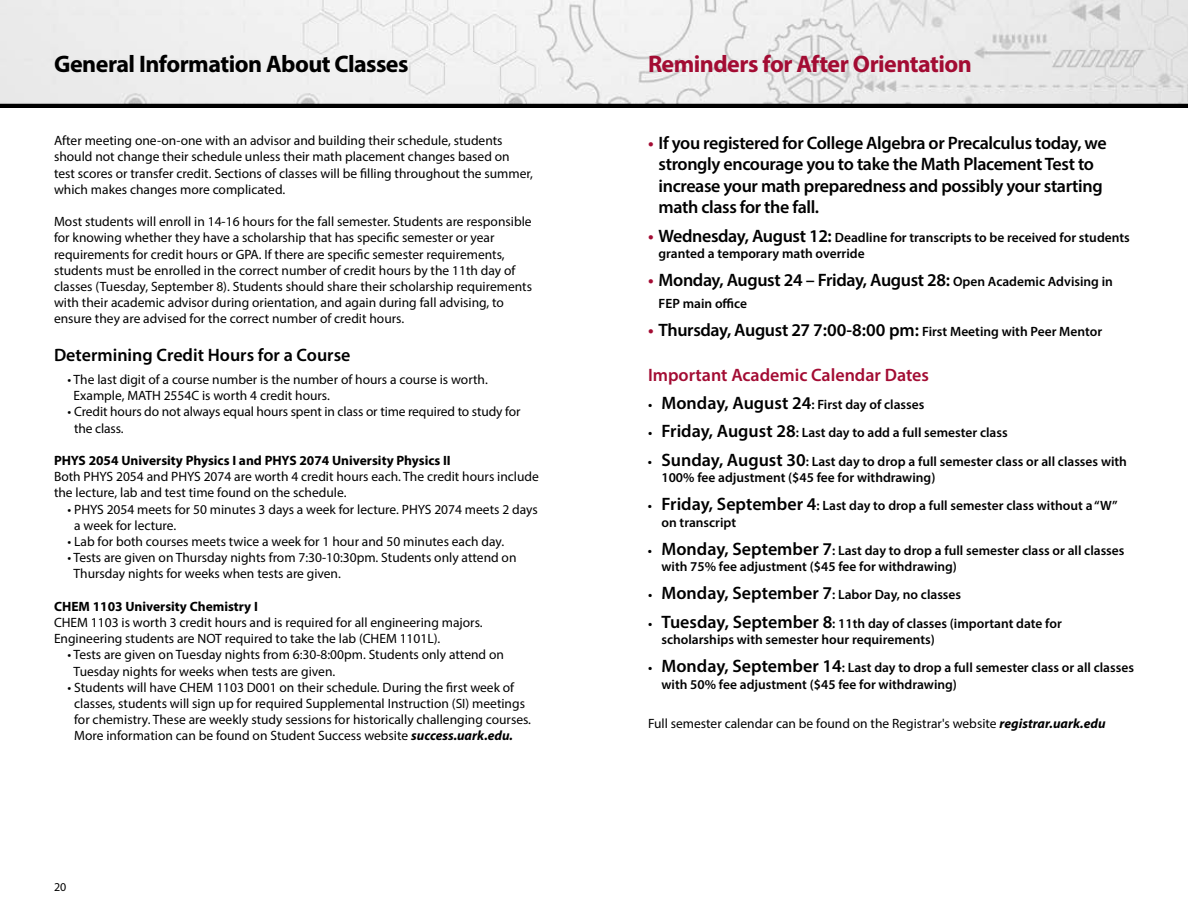
<style>
.page{position:relative;width:1188px;height:918px;background:#fff}
.page>*{position:absolute;margin:0;border:0;box-sizing:border-box;transform-origin:0 0}
.t1{font:700 24px "Myriad Pro";letter-spacing:-.025em;color:#000}
.t2{font:700 24px "Myriad Pro";letter-spacing:-.025em;color:#a30c33}
.t3{font:600 18px/21.6px "Myriad Pro";letter-spacing:-.02em;color:#000}
.t4{font:600 18px "Myriad Pro";color:#000}
.t5{font:600 18px "Myriad Pro";color:#a30c33}
.t6{font:13.5px/16.2px "Myriad Pro";color:#000}
.t7{font:600 13.5px/16.2px "Myriad Pro";color:#000}
.t8{font:700 13.5px "Myriad Pro";color:#000}
.t9{font:12px "Myriad Pro";color:#000}
.s1{font-weight:700;font-style:italic}
.s2{color:#a30c33}
.s3{font-size:18px;color:#a30c33}
.s4{font-size:18px}
.s5{font-size:13.5px}
</style>
<div class="page">
<hr style="left:0;top:104px;width:1188px;height:4px;background:#000">
<img style="left:0;top:0;width:1188px;height:103px">
<h1 class="t1" style="left:54px;top:48px;width:356px">General Information About Classes</h1>
<p class="t6" style="left:54px;top:132px;width:481px">After meeting one-on-one with an advisor and building their schedule, students should not change their schedule unless their math placement changes based on test scores or transfer credit. Sections of classes will be filling throughout the summer, which makes changes more complicated.</p>
<p class="t6" style="left:54px;top:213px;width:480px">Most students will enroll in 14-16 hours for the fall semester. Students are responsible for knowing whether they have a scholarship that has specific semester or year requirements for credit hours or GPA. If there are specific semester requirements, students must be enrolled in the correct number of credit hours by the 11th day of classes (Tuesday, September 8). Students should share their scholarship requirements with their academic advisor during orientation, and again during fall advising, to ensure they are advised for the correct number of credit hours.</p>
<h2 class="t4" style="left:54px;top:344px;width:298px">Determining Credit Hours for a Course</h2>
<p class="t6" style="left:74px;top:371px;width:416px;text-indent:-6px">• The last digit of a course number is the number of hours a course is worth.<br>Example, MATH 2554C is worth 4 credit hours.</p>
<p class="t6" style="left:74px;top:404px;width:448px;text-indent:-7px">• Credit hours do not always equal hours spent in class or time required to study for the class.</p>
<p class="t8" style="left:54px;top:452px;width:398px">PHYS 2054 University Physics I and PHYS 2074 University Physics II</p>
<p class="t6" style="left:54px;top:468px;width:486px">Both PHYS 2054 and PHYS 2074 are worth 4 credit hours each. The credit hours include the lecture, lab and test time found on the schedule.</p>
<p class="t6" style="left:74px;top:501px;width:465px;text-indent:-7px">• PHYS 2054 meets for 50 minutes 3 days a week for lecture. PHYS 2074 meets 2 days a week for lecture.</p>
<p class="t6" style="left:68px;top:533px;width:438px">• Lab for both courses meets twice a week for 1 hour and 50 minutes each day.</p>
<p class="t6" style="left:74px;top:549px;width:444px;text-indent:-6px">• Tests are given on Thursday nights from 7:30-10:30pm. Students only attend on<br>Thursday nights for weeks when tests are given.</p>
<p class="t8" style="left:54px;top:598px;width:205px">CHEM 1103 University Chemistry I</p>
<p class="t6" style="left:54px;top:614px;width:430px">CHEM 1103 is worth 3 credit hours and is required for all engineering majors.<br>Engineering students are NOT required to take the lab (CHEM 1101L).</p>
<p class="t6" style="left:74px;top:647px;width:432px;text-indent:-6px">• Tests are given on Tuesday nights from 6:30-8:00pm. Students only attend on<br>Tuesday nights for weeks when tests are given.</p>
<p class="t6" style="left:74px;top:679px;width:458px;text-indent:-7px">• Students will have CHEM 1103 D001 on their schedule. During the first week of classes, students will sign up for required Supplemental Instruction (SI) meetings for chemistry. These are weekly study sessions for historically challenging courses.<br>More information can be found on Student Success website <span class="s1">success.uark.edu.</span></p>
<p class="t9" style="left:54px;top:880px;width:14px">20</p>
<h1 class="t2" style="left:648px;top:48px;width:325px">Reminders for After Orientation</h1>
<h2 class="t3" style="left:659px;top:131px;width:450px;text-indent:-11px"><span class="s2">•</span> If you registered for College Algebra or Precalculus today, we strongly encourage you to take the Math Placement Test to increase your math preparedness and possibly your starting math class for the fall.</h2>
<p class="t7" style="left:659px;top:229px;width:473px;text-indent:-11px"><span class="s3">•</span> <span class="s4">Wednesday, August 12:</span> Deadline for transcripts to be received for students granted a temporary math override</p>
<h2 class="t3" style="left:648px;top:269px;width:466px"><span class="s2">•</span> Monday, August 24 – Friday, August 28: <span class="s5">Open Academic Advising in</span></h2>
<p class="t7" style="left:659px;top:295px;width:90px">FEP main office</p>
<h2 class="t3" style="left:648px;top:319px;width:456px"><span class="s2">•</span> Thursday, August 27 7:00-8:00 pm: <span class="s5">First Meeting with Peer Mentor</span></h2>
<h2 class="t5" style="left:648px;top:363px;width:283px">Important Academic Calendar Dates</h2>
<p class="t7" style="left:648px;top:396px;width:278px">• <span class="s4">Monday, August 24</span>: First day of classes</p>
<p class="t7" style="left:648px;top:424px;width:361px">• <span class="s4">Friday, August 28</span>: Last day to add a full semester class</p>
<p class="t7" style="left:661px;top:453px;width:467px;text-indent:-13px">• <span class="s4">Sunday, August 30</span>: Last day to drop a full semester class or all classes with<br>100% fee adjustment ($45 fee for withdrawing)</p>
<p class="t7" style="left:661px;top:497px;width:458px;text-indent:-13px">• <span class="s4">Friday, September 4</span>: Last day to drop a full semester class without a “W” on transcript</p>
<p class="t7" style="left:662px;top:542px;width:465px;text-indent:-14px">• <span class="s4">Monday, September 7</span>: Last day to drop a full semester class or all classes with 75% fee adjustment ($45 fee for withdrawing)</p>
<p class="t7" style="left:648px;top:586px;width:315px">• <span class="s4">Monday, September 7</span>: Labor Day, no classes</p>
<p class="t7" style="left:662px;top:615px;width:402px;text-indent:-14px">• <span class="s4">Tuesday, September 8</span>: 11th day of classes (important date for scholarships with semester hour requirements)</p>
<p class="t7" style="left:662px;top:659px;width:474px;text-indent:-13px">• <span class="s4">Monday, September 14</span>: Last day to drop a full semester class or all classes with 50% fee adjustment ($45 fee for withdrawing)</p>
<p class="t6" style="left:648px;top:715px;width:459px">Full semester calendar can be found on the Registrar's website <span class="s1">registrar.uark.edu</span></p>
</div>
